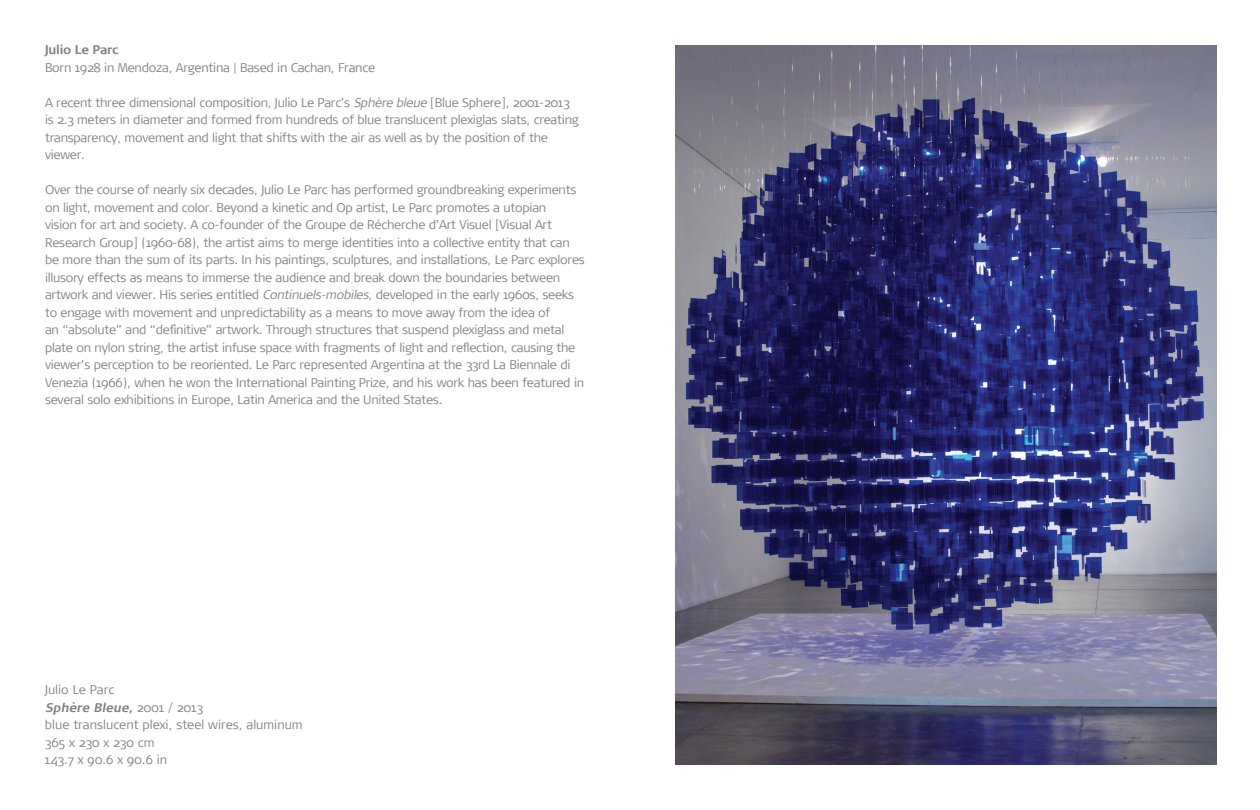
<style>
.page{position:relative;width:1260px;height:810px;background:#fff}
.page>*{position:absolute;margin:0;border:0;box-sizing:border-box;transform-origin:0 0}
.t1{font:300 12.5px/17.5px "Signa";letter-spacing:-.02em;color:#808285}
.t2{font:300 12.5px/17.5px "Signa";color:#808285}
.t3{font:700 12.5px "Signa";letter-spacing:-.02em;color:#808285}
.s1{font-style:italic}
.s2{font-weight:700;font-style:italic}
</style>
<div class="page">
<img style="left:675px;top:45px;width:542px;height:720px">
<p class="t3" style="left:45px;top:43px;width:75px">Julio Le Parc</p>
<p class="t1" style="left:45px;top:59px;width:332px">Born 1928 in Mendoza, Argentina | Based in Cachan, France</p>
<p class="t1" style="left:45px;top:94px;width:535px">A recent three dimensional composition, Julio Le Parc’s <span class="s1">Sphère bleue</span> [Blue Sphere], 2001-2013 is 2.3 meters in diameter and formed from hundreds of blue translucent plexiglas slats, creating transparency, movement and light that shifts with the air as well as by the position of the viewer.</p>
<p class="t1" style="left:45px;top:181px;width:541px">Over the course of nearly six decades, Julio Le Parc has performed groundbreaking experiments on light, movement and color. Beyond a kinetic and Op artist, Le Parc promotes a utopian<br>vision for art and society. A co-founder of the Groupe de Récherche d’Art Visuel [Visual Art Research Group] (1960-68), the artist aims to merge identities into a collective entity that can be more than the sum of its parts. In his paintings, sculptures, and installations, Le Parc explores illusory effects as means to immerse the audience and break down the boundaries between artwork and viewer. His series entitled <span class="s1">Continuels-mobiles,</span> developed in the early 1960s, seeks to engage with movement and unpredictability as a means to move away from the idea of<br>an “absolute” and “definitive” artwork. Through structures that suspend plexiglass and metal plate on nylon string, the artist infuse space with fragments of light and reflection, causing the viewer’s perception to be reoriented. Le Parc represented Argentina at the 33rd La Biennale di Venezia (1966), when he won the International Painting Prize, and his work has been featured in several solo exhibitions in Europe, Latin America and the United States.</p>
<p class="t2" style="left:45px;top:681px;width:259px">Julio Le Parc<br><span class="s2">Sphère Bleue,</span> 2 0 0 1 / 2 0 1 3<br>blue translucent plexi, steel wires, aluminum<br>365 x 230 x 230 cm<br>143.7 x 90.6 x 90.6 in</p>
</div>
